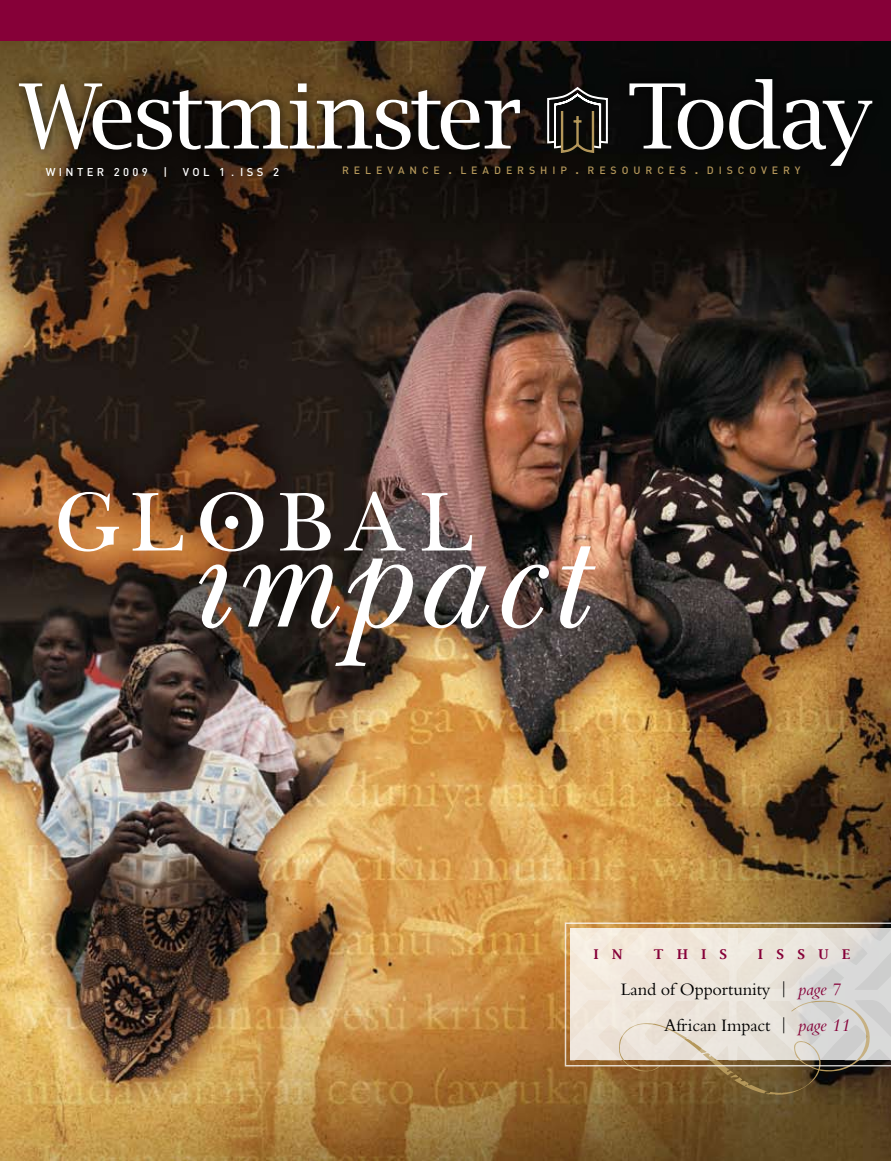
<style>
.page{position:relative;width:891px;height:1161px;background:#fff}
.page>*{position:absolute;margin:0;border:0;box-sizing:border-box;transform-origin:0 0}
.t1{font:90px "Lucida Bright";letter-spacing:-.045em;color:#fff}
.t2{font:18.3px/36px "Bembo Std";letter-spacing:-.01em;color:#000}
.t3{font:600 13.5px "Lucida Bright";letter-spacing:1em;color:#860038}
.t4{font:500 11.25px "DIN";letter-spacing:.3em;color:#fff}
.t5{font:500 10.5px "DIN";letter-spacing:.47em;color:#b4975a}
.s1{font-size:15px}
.s2{font-style:italic;color:#860038}
</style>
<div class="page">
<img style="left:0;top:40px;width:891px;height:1121px">
<svg style="left:619px;top:1066px;width:251px;height:29px;background:#6b5029"></svg>
<div style="left:40px;top:161px;width:248px;height:25px;background:#000;opacity:.3"></div>
<img style="left:199px;top:516px;width:397px;height:150px">
<img style="left:58px;top:492px;width:414px;height:60px">
<div style="left:0;top:0;width:891px;height:40px;background:#860038"></div>
<svg style="left:565px;top:922px;width:326px;height:144px;background:#a18156"></svg>
<svg style="left:571px;top:928px;width:320px;height:132px;background:#e7e1d8"></svg>
<div style="left:7px;top:67px;width:876px;height:110px;background:#000;opacity:.75"></div>
<h1 class="t1" style="left:19px;top:65px;width:855px">Westminster Today</h1>
<p class="t4" style="left:46px;top:165px;width:104px">WINTER 2009</p>
<p class="t4" style="left:163px;top:165px;width:5px">|</p>
<p class="t4" style="left:183px;top:165px;width:98px">VOL 1 . I SS 2</p>
<p class="t5" style="left:342px;top:164px;width:460px">RELEVANCE <span class="s1">.</span> LEADERSHIP <span class="s1">.</span> RESOURCES <span class="s1">.</span> DISCOVERY</p>
<p class="t3" style="left:594px;top:946px;width:30px">I N</p>
<p class="t3" style="left:654px;top:946px;width:75px">THIS</p>
<p class="t3" style="left:758px;top:946px;width:93px">ISSUE</p>
<p class="t2" style="left:664px;top:970px;width:187px;text-indent:-43px">Land of Opportunity | <span class="s2">page 7<br></span>African Impact | <span class="s2">page 11</span></p>
</div>
